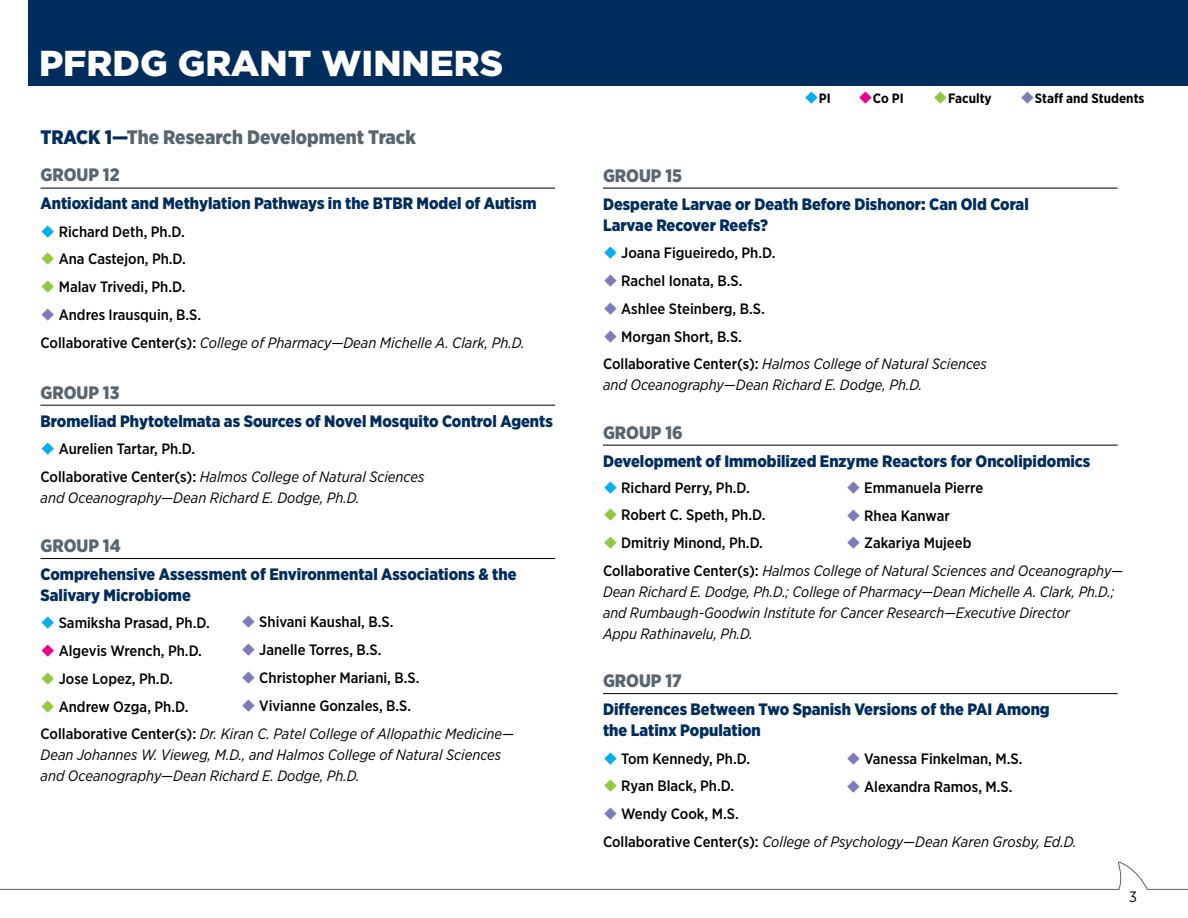
<style>
.page{position:relative;width:1188px;height:918px;background:#fff}
.page>*{position:absolute;margin:0;border:0;box-sizing:border-box;transform-origin:0 0}
.t1{font:900 36px "Gotham";color:#fff}
.t2{font:900 19.5px "Gotham Narrow";color:#596670}
.t3{font:900 18px "Gotham Narrow";color:#596670}
.t4{font:900 16.5px/21px "Gotham Narrow";color:#002d5d}
.t5{font:500 15px/27.8px "Gotham Narrow";color:#000}
.t6{font:italic 15px/27.8px "Gotham Narrow";color:#000}
.t7{font:15px "Gotham Narrow";color:#000}
.t8{font:700 13.5px "Gotham Narrow";color:#000}
.s1{color:#002d5d}
.s2{color:#00aeef}
.s3{color:#92c83e}
.s4{color:#7e7bba}
.s5{font-weight:400;font-style:italic}
.s6{color:#ec008c}
.s7{font-weight:500;font-style:normal}
</style>
<div class="page">
<svg style="left:0;top:862px;width:1188px;height:28px"></svg>
<div style="left:28px;top:0;width:1160px;height:86px;background:#002d5d"></div>
<hr style="left:40px;top:188px;width:515px;height:1px;background:#000">
<hr style="left:40px;top:405px;width:515px;height:1px;background:#000">
<hr style="left:40px;top:558px;width:515px;height:1px;background:#000">
<hr style="left:603px;top:188px;width:515px;height:1px;background:#000">
<hr style="left:603px;top:445px;width:515px;height:1px;background:#000">
<hr style="left:603px;top:693px;width:515px;height:1px;background:#000">
<h1 class="t1" style="left:39px;top:38px;width:466px">PFRDG GRANT WINNERS</h1>
<h2 class="t2" style="left:40px;top:125px;width:377px"><span class="s1">TRACK 1—</span>The Research Development Track</h2>
<p class="t3" style="left:40px;top:163px;width:81px">GROUP 12</p>
<p class="t4" style="left:40px;top:192px;width:498px">Antioxidant and Methylation Pathways in the BTBR Model of Autism</p>
<p class="t5" style="left:40px;top:217px;width:146px"><span class="s2">◆</span> Richard Deth, Ph.D.</p>
<p class="t5" style="left:40px;top:245px;width:147px"><span class="s3">◆</span> Ana Castejon, Ph.D.</p>
<p class="t5" style="left:40px;top:273px;width:147px"><span class="s3">◆</span> Malav Trivedi, Ph.D.</p>
<p class="t5" style="left:40px;top:301px;width:486px"><span class="s4">◆</span> Andres Irausquin, B.S.<br>Collaborative Center(s): <span class="s5">College of Pharmacy—Dean Michelle A. Clark, Ph.D.</span></p>
<p class="t3" style="left:40px;top:381px;width:80px">GROUP 13</p>
<p class="t4" style="left:40px;top:410px;width:514px">Bromeliad Phytotelmata as Sources of Novel Mosquito Control Agents</p>
<p class="t5" style="left:40px;top:435px;width:385px"><span class="s2">◆</span> Aurelien Tartar, Ph.D.<br>Collaborative Center(s): <span class="s5">Halmos College of Natural Sciences</span></p>
<p class="t6" style="left:40px;top:484px;width:321px">and Oceanography—Dean Richard E. Dodge, Ph.D.</p>
<p class="t3" style="left:40px;top:534px;width:82px">GROUP 14</p>
<p class="t4" style="left:40px;top:563px;width:478px">Comprehensive Assessment of Environmental Associations &amp; the<br>Salivary Microbiome</p>
<p class="t5" style="left:40px;top:609px;width:171px"><span class="s2">◆</span> Samiksha Prasad, Ph.D.</p>
<p class="t5" style="left:40px;top:637px;width:163px"><span class="s6">◆</span> Algevis Wrench, Ph.D.</p>
<p class="t5" style="left:40px;top:664px;width:134px"><span class="s3">◆</span> Jose Lopez, Ph.D.</p>
<p class="t6" style="left:40px;top:692px;width:475px"><span class="s3">◆</span> <span class="s7">Andrew Ozga, Ph.D.<br>Collaborative Center(s):</span> Dr. Kiran C. Patel College of Allopathic Medicine—</p>
<p class="t6" style="left:40px;top:744px;width:462px;line-height:21px">Dean Johannes W. Vieweg, M.D., and Halmos College of Natural Sciences and Oceanography—Dean Richard E. Dodge, Ph.D.</p>
<p class="t5" style="left:241px;top:608px;width:154px"><span class="s4">◆</span> Shivani Kaushal, B.S.</p>
<p class="t5" style="left:241px;top:636px;width:142px"><span class="s4">◆</span> Janelle Torres, B.S.</p>
<p class="t5" style="left:241px;top:664px;width:180px"><span class="s4">◆</span> Christopher Mariani, B.S.</p>
<p class="t5" style="left:241px;top:691px;width:172px"><span class="s4">◆</span> Vivianne Gonzales, B.S.</p>
<p class="t8" style="left:804px;top:89px;width:28px"><span class="s2">◆</span>PI</p>
<p class="t8" style="left:858px;top:89px;width:47px"><span class="s6">◆</span>Co PI</p>
<p class="t8" style="left:933px;top:89px;width:60px"><span class="s3">◆</span>Faculty</p>
<p class="t8" style="left:1020px;top:89px;width:126px"><span class="s4">◆</span>Staff and Students</p>
<p class="t3" style="left:603px;top:164px;width:81px">GROUP 15</p>
<p class="t4" style="left:603px;top:193px;width:427px">Desperate Larvae or Death Before Dishonor: Can Old Coral<br>Larvae Recover Reefs?</p>
<p class="t5" style="left:603px;top:239px;width:174px"><span class="s2">◆</span> Joana Figueiredo, Ph.D.</p>
<p class="t5" style="left:603px;top:267px;width:141px"><span class="s4">◆</span> Rachel Ionata, B.S.</p>
<p class="t5" style="left:603px;top:295px;width:163px"><span class="s4">◆</span> Ashlee Steinberg, B.S.</p>
<p class="t5" style="left:603px;top:322px;width:385px"><span class="s4">◆</span> Morgan Short, B.S.<br>Collaborative Center(s): <span class="s5">Halmos College of Natural Sciences</span></p>
<p class="t6" style="left:603px;top:371px;width:321px">and Oceanography—Dean Richard E. Dodge, Ph.D.</p>
<p class="t3" style="left:603px;top:421px;width:81px">GROUP 16</p>
<p class="t4" style="left:603px;top:451px;width:489px">Development of Immobilized Enzyme Reactors for Oncolipidomics</p>
<p class="t5" style="left:603px;top:473px;width:148px"><span class="s2">◆</span> Richard Perry, Ph.D.</p>
<p class="t5" style="left:603px;top:501px;width:164px"><span class="s3">◆</span> Robert C. Speth, Ph.D.</p>
<p class="t6" style="left:603px;top:529px;width:522px"><span class="s3">◆</span> <span class="s7">Dmitriy Minond, Ph.D.<br>Collaborative Center(s):</span> Halmos College of Natural Sciences and Oceanography—</p>
<p class="t6" style="left:603px;top:581px;width:513px;line-height:21px">Dean Richard E. Dodge, Ph.D.; College of Pharmacy—Dean Michelle A. Clark, Ph.D.; and Rumbaugh-Goodwin Institute for Cancer Research—Executive Director<br>Appu Rathinavelu, Ph.D.</p>
<p class="t5" style="left:846px;top:473px;width:139px"><span class="s4">◆</span> Emmanuela Pierre</p>
<p class="t5" style="left:846px;top:501px;width:105px"><span class="s4">◆</span> Rhea Kanwar</p>
<p class="t5" style="left:846px;top:529px;width:127px"><span class="s4">◆</span> Zakariya Mujeeb</p>
<p class="t3" style="left:603px;top:669px;width:80px">GROUP 17</p>
<p class="t4" style="left:603px;top:698px;width:448px">Differences Between Two Spanish Versions of the PAI Among the Latinx Population</p>
<p class="t5" style="left:603px;top:744px;width:149px"><span class="s2">◆</span> Tom Kennedy, Ph.D.</p>
<p class="t5" style="left:603px;top:772px;width:133px"><span class="s3">◆</span> Ryan Black, Ph.D.</p>
<p class="t6" style="left:603px;top:800px;width:475px"><span class="s4">◆</span> <span class="s7">Wendy Cook, M.S.<br>Collaborative Center(s):</span> College of Psychology—Dean Karen Grosby, Ed.D.</p>
<p class="t5" style="left:846px;top:745px;width:178px"><span class="s4">◆</span> Vanessa Finkelman, M.S.</p>
<p class="t5" style="left:846px;top:772px;width:168px"><span class="s4">◆</span> Alexandra Ramos, M.S.</p>
<p class="t7" style="left:1129px;top:887px;width:9px">3</p>
</div>
